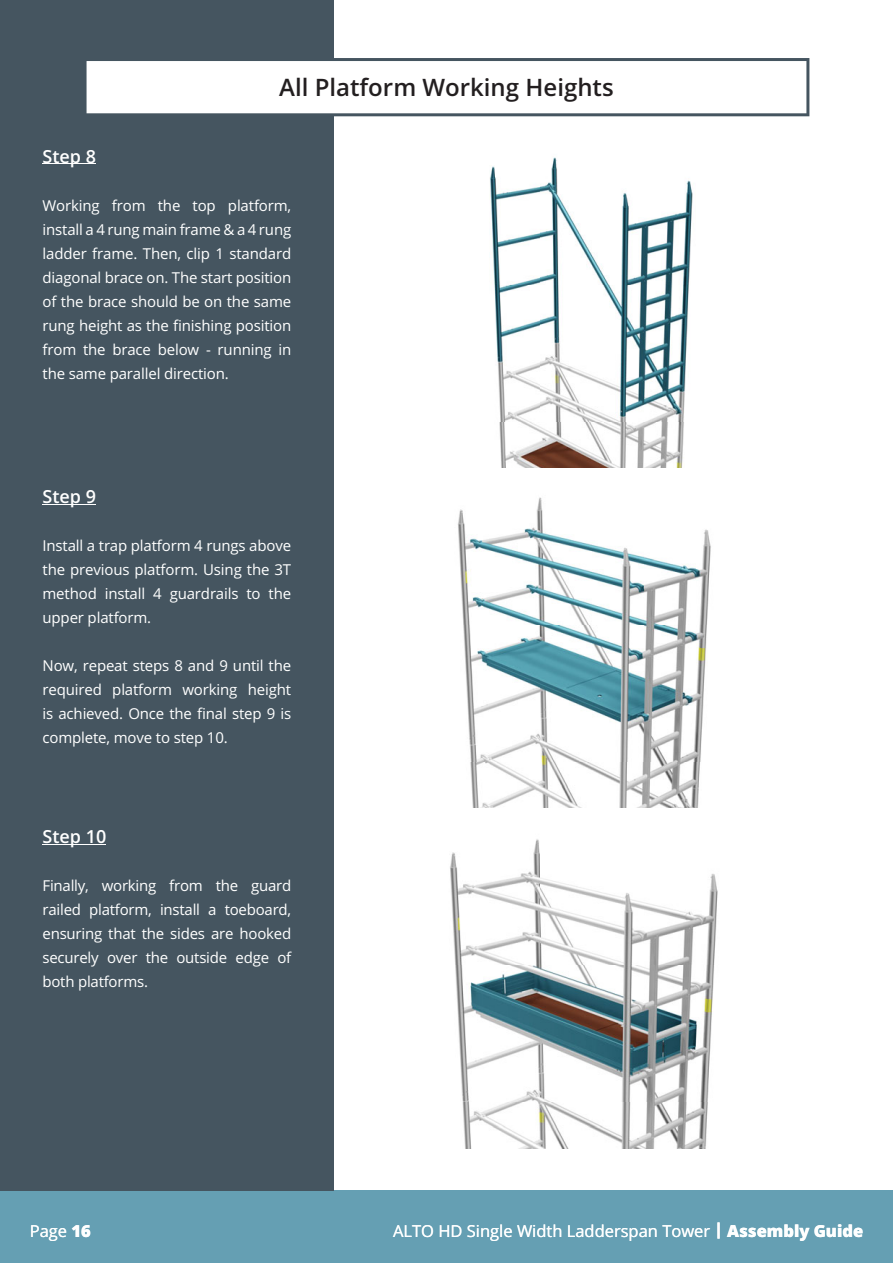
<style>
.page{position:relative;width:893px;height:1263px;background:#fff}
.page>*{position:absolute;margin:0;border:0;box-sizing:border-box;transform-origin:0 0}
.t1{font:600 24px "Open Sans";color:#231f20}
.t2{font:600 18px "Open Sans";color:#fff}
.t3{font:16.5px "Open Sans";color:#fff}
.t4{font:15px/24px "Open Sans";letter-spacing:-.01em;color:#fff;text-align:justify}
.s1{font-weight:800}
</style>
<div class="page">
<div style="left:0;top:1191px;width:893px;height:72px;background:#659fb3"></div>
<img style="left:490px;top:157px;width:203px;height:311px">
<img style="left:458px;top:497px;width:253px;height:311px">
<img style="left:450px;top:839px;width:268px;height:309px">
<div style="left:0;top:0;width:334px;height:1191px;background:#455560"></div>
<hr style="left:43px;top:163px;width:53px;height:1px;background:#fff">
<hr style="left:43px;top:504px;width:53px;height:1px;background:#fff">
<hr style="left:43px;top:844px;width:63px;height:1px;background:#fff">
<svg style="left:86px;top:58px;width:723px;height:58px"></svg>
<p class="t1" style="left:279px;top:78px;width:336px">All Platform Working Heights</p>
<p class="t2" style="left:43px;top:149px;width:55px">Step 8</p>
<p class="t4" style="left:43px;top:193px;width:250px">Working from the top platform, install a 4 rung main frame &amp; a 4 rung ladder frame. Then, clip 1 standard diagonal brace on. The start position of the brace should be on the same rung height as the finishing position from the brace below - running in the same parallel direction.</p>
<p class="t2" style="left:43px;top:489px;width:55px">Step 9</p>
<p class="t4" style="left:43px;top:534px;width:250px">Install a trap platform 4 rungs above the previous platform. Using the 3T method install 4 guardrails to the upper platform.</p>
<p class="t4" style="left:43px;top:654px;width:250px">Now, repeat steps 8 and 9 until the required platform working height is achieved. Once the final step 9 is complete, move to step 10.</p>
<p class="t2" style="left:43px;top:829px;width:65px">Step 10</p>
<p class="t4" style="left:43px;top:874px;width:250px">Finally, working from the guard railed platform, install a toeboard, ensuring that the sides are hooked securely over the outside edge of both platforms.</p>
<p class="t3" style="left:30px;top:1221px;width:63px">Page <span class="s1">16</span></p>
<p class="t3" style="left:393px;top:1221px;width:472px">ALTO HD Single Width Ladderspan Tower <span class="s1">| Assembly Guide</span></p>
</div>
